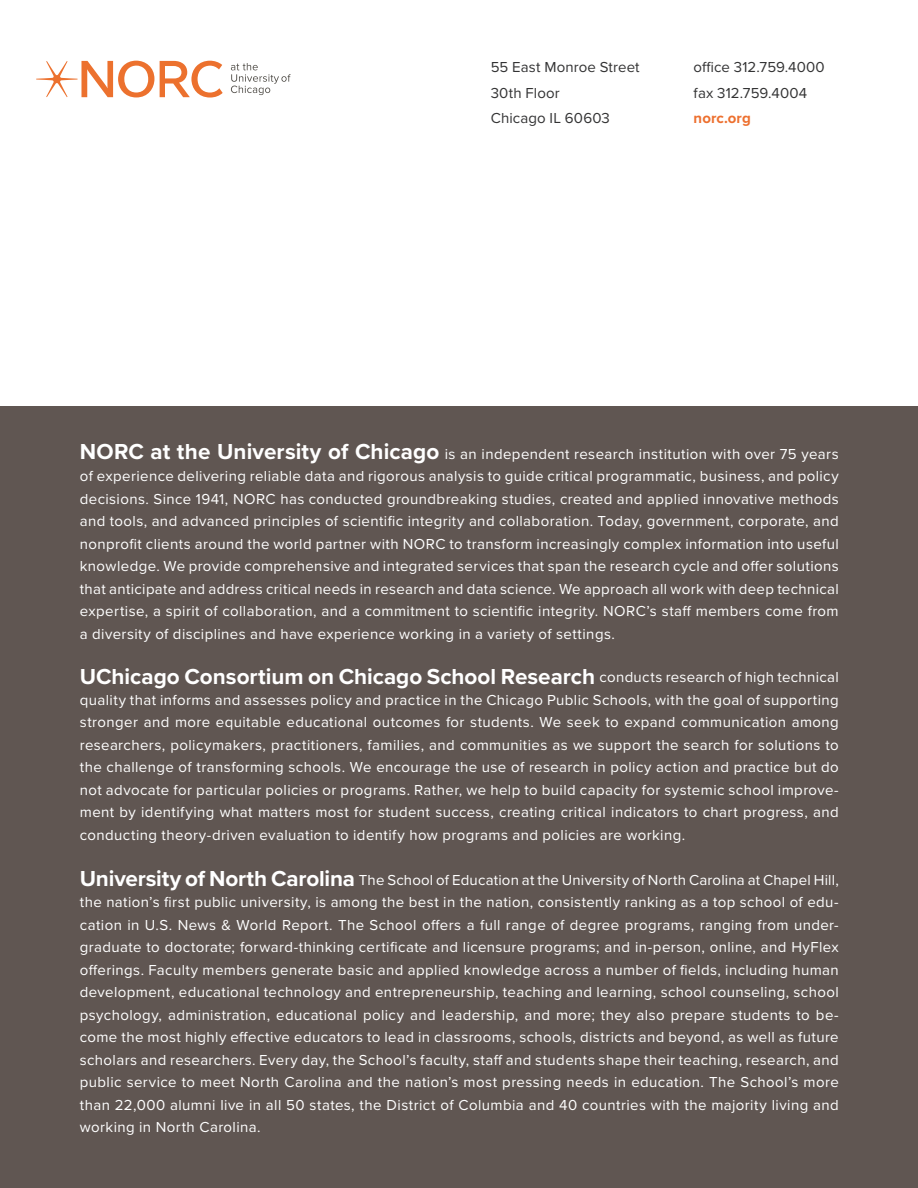
<style>
.page{position:relative;width:918px;height:1188px;background:#fff}
.page>*{position:absolute;margin:0;border:0;box-sizing:border-box;transform-origin:0 0}
.Snap_Body_Text-Gotha{font:700 22.5px "Proxima Nova";color:#fff}
.Snap_Body_Text-Gotha-2{font:15px/22.5px "Proxima Nova";letter-spacing:.03em;color:#fff;text-align:justify}
.A_Head_Roboto{font:15px/22.5px "Proxima Nova";letter-spacing:.025em;color:#fff;text-align:justify}
.t1{font:15px "Proxima Nova";letter-spacing:.01em;color:#333334}
.t2{font:700 15px "Proxima Nova";letter-spacing:.005em;color:#ed702f}
.s1{font-weight:700;font-size:22.5px}
.s2{font-weight:400;font-size:15px}
</style>
<div class="page">
<svg style="left:231px;top:63px;width:60px;height:32px"></svg>
<svg style="left:36px;top:61px;width:118px;height:36px"></svg>
<svg style="left:160px;top:61px;width:63px;height:37px"></svg>
<div style="left:0;top:406px;width:918px;height:782px;background:#605652"></div>
<p class="t1" style="left:491px;top:56px;width:150px">55 East Monroe Street</p>
<p class="t1" style="left:491px;top:82px;width:70px">30th Floor</p>
<p class="t1" style="left:491px;top:107px;width:121px">Chicago IL 60603</p>
<p class="t1" style="left:694px;top:56px;width:133px">office 312.759.4000</p>
<p class="t1" style="left:694px;top:82px;width:115px">fax 312.759.4004</p>
<p class="t2" style="left:694px;top:107px;width:59px">norc.org</p>
<p class="A_Head_Roboto" style="left:80px;top:442px;width:761px"><span class="s1">NORC at the University of Chicago</span> is an independent research institution with over 75 years of experience delivering reliable data and rigorous analysis to guide critical programmatic, business, and policy decisions. Since 1941, NORC has conducted groundbreaking studies, created and applied innovative methods and tools, and advanced principles of scientific integrity and collaboration. Today, government, corporate, and nonprofit clients around the world partner with NORC to transform increasingly complex information into useful knowledge. We provide comprehensive and integrated services that span the research cycle and offer solutions that anticipate and address critical needs in research and data science. We approach all work with deep technical expertise, a spirit of collaboration, and a commitment to scientific integrity. NORC’s staff members come from a diversity of disciplines and have experience working in a variety of settings.</p>
<p class="Snap_Body_Text-Gotha" style="left:80px;top:659px;width:761px">UChicago Consortium on Chicago School Research <span class="s2">conducts research of high technical</span></p>
<p class="Snap_Body_Text-Gotha-2" style="left:80px;top:688px;width:761px">quality that informs and assesses policy and practice in the Chicago Public Schools, with the goal of supporting stronger and more equitable educational outcomes for students. We seek to expand communication among researchers, policymakers, practitioners, families, and communities as we support the search for solutions to the challenge of transforming schools. We encourage the use of research in policy action and practice but do not advocate for particular policies or programs. Rather, we help to build capacity for systemic school improve&shy;ment by identifying what matters most for student success, creating critical indicators to chart progress, and conducting theory-driven evaluation to identify how programs and policies are working.</p>
<p class="Snap_Body_Text-Gotha-2" style="left:80px;top:868px;width:761px"><span class="s1">University of North Carolina</span> The School of Education at the University of North Carolina at Chapel Hill, the nation’s first public university, is among the best in the nation, consistently ranking as a top school of edu&shy;cation in U.S. News &amp; World Report. The School offers a full range of degree programs, ranging from under&shy;graduate to doctorate; forward-thinking certificate and licensure programs; and in-person, online, and HyFlex offerings. Faculty members generate basic and applied knowledge across a number of fields, including human development, educational technology and entrepreneurship, teaching and learning, school counseling, school psychology, administration, educational policy and leadership, and more; they also prepare students to be&shy;come the most highly effective educators to lead in classrooms, schools, districts and beyond, as well as future scholars and researchers. Every day, the School’s faculty, staff and students shape their teaching, research, and public service to meet North Carolina and the nation’s most pressing needs in education. The School’s more than 22,000 alumni live in all 50 states, the District of Columbia and 40 countries with the majority living and working in North Carolina.</p>
</div>
